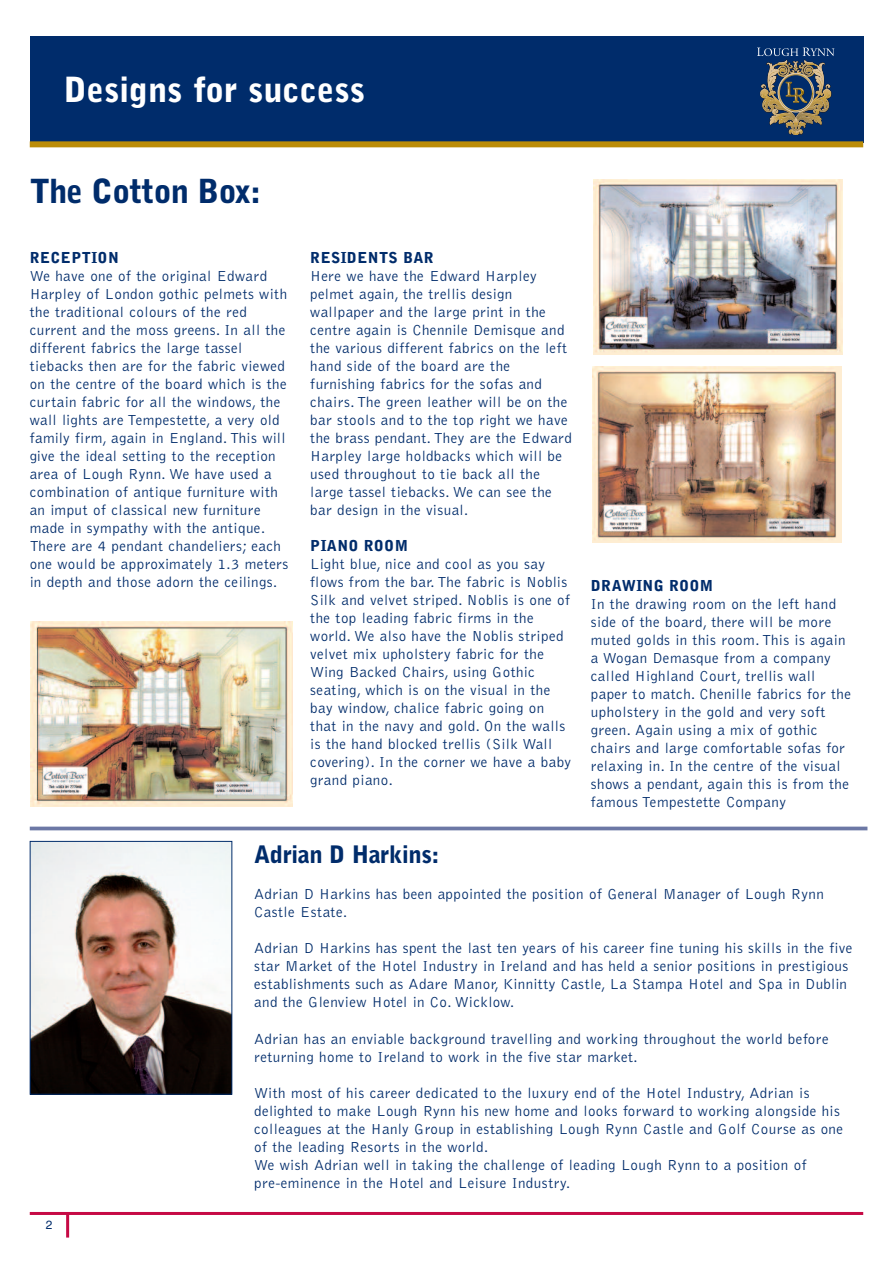
<style>
.page{position:relative;width:893px;height:1263px;background:#fff}
.page>*{position:absolute;margin:0;border:0;box-sizing:border-box;transform-origin:0 0}
.t1{font:900 34.5px "Bell Gothic";color:#fff}
.t2{font:900 33px "Bell Gothic";letter-spacing:-.03em;color:#002c6b}
.t3{font:900 24px "Bell Gothic";letter-spacing:-.015em;color:#002c6b}
.t4{font:300 15px/18px "Bell Gothic";letter-spacing:.03em;color:#002c6b}
.t5{font:900 15px "Bell Gothic";letter-spacing:.03em;color:#002c6b}
.t6{font:12px "Helvetica";color:#002c6b}
</style>
<div class="page">
<img style="left:32px;top:843px;width:198px;height:249px">
<div style="left:30px;top:841px;width:202px;height:253px;border:1px solid #002c6b"></div>
<div style="left:30px;top:36px;width:833px;height:106px;background:#002c6b"></div>
<div style="left:30px;top:141px;width:833px;height:6px;background:#bb8c07"></div>
<img style="left:757px;top:48px;width:77px;height:87px">
<hr style="left:30px;top:1212px;width:833px;height:3px;background:#c60a45">
<hr style="left:66px;top:1213px;width:3px;height:24px;background:#c60a45">
<hr style="left:30px;top:827px;width:837px;height:3px;background:#6c78a5">
<img style="left:31px;top:621px;width:262px;height:185px">
<img style="left:594px;top:179px;width:249px;height:176px">
<img style="left:593px;top:366px;width:248px;height:176px">
<h1 class="t1" style="left:64px;top:77px;width:303px">Designs for success</h1>
<h2 class="t2" style="left:30px;top:179px;width:233px">The Cotton Box:</h2>
<p class="t5" style="left:30px;top:252px;width:91px">RECEPTION</p>
<p class="t4" style="left:30px;top:268px;width:260px">We have one of the original Edward Harpley of London gothic pelmets with the traditional colours of the red current and the moss greens. In all the different fabrics the large tassel tiebacks then are for the fabric viewed on the centre of the board which is the curtain fabric for all the windows, the wall lights are Tempestette, a very old family firm, again in England. This will give the ideal setting to the reception area of Lough Rynn. We have used a combination of antique furniture with an imput of classical new furniture made in sympathy with the antique.<br>There are 4 pendant chandeliers; each one would be approximately 1.3 meters in depth and those adorn the ceilings.</p>
<p class="t5" style="left:310px;top:252px;width:125px">RESIDENTS BAR</p>
<p class="t4" style="left:310px;top:267px;width:263px">Here we have the Edward Harpley pelmet again, the trellis design wallpaper and the large print in the centre again is Chennile Demisque and the various different fabrics on the left hand side of the board are the furnishing fabrics for the sofas and chairs. The green leather will be on the bar stools and to the top right we have the brass pendant. They are the Edward Harpley large holdbacks which will be used throughout to tie back all the large tassel tiebacks. We can see the bar design in the visual.</p>
<p class="t5" style="left:310px;top:540px;width:99px">PIANO ROOM</p>
<p class="t4" style="left:310px;top:555px;width:262px">Light blue, nice and cool as you say flows from the bar. The fabric is Noblis Silk and velvet striped. Noblis is one of the top leading fabric firms in the world. We also have the Noblis striped velvet mix upholstery fabric for the Wing Backed Chairs, using Gothic seating, which is on the visual in the bay window, chalice fabric going on that in the navy and gold. On the walls is the hand blocked trellis (Silk Wall covering). In the corner we have a baby grand piano.</p>
<p class="t5" style="left:591px;top:580px;width:124px">DRAWING ROOM</p>
<p class="t4" style="left:591px;top:596px;width:262px">In the drawing room on the left hand side of the board, there will be more muted golds in this room. This is again a Wogan Demasque from a company called Highland Court, trellis wall paper to match. Chenille fabrics for the upholstery in the gold and very soft green. Again using a mix of gothic chairs and large comfortable sofas for relaxing in. In the centre of the visual shows a pendant, again this is from the famous Tempestette Company</p>
<p class="t6" style="left:46px;top:1221px;width:8px">2</p>
<h3 class="t3" style="left:254px;top:845px;width:187px">Adrian D Harkins:</h3>
<p class="t4" style="left:254px;top:885px;width:571px">Adrian D Harkins has been appointed the position of General Manager of Lough Rynn<br>Castle Estate.</p>
<p class="t4" style="left:254px;top:939px;width:600px">Adrian D Harkins has spent the last ten years of his career fine tuning his skills in the five star Market of the Hotel Industry in Ireland and has held a senior positions in prestigious establishments such as Adare Manor, Kinnitty Castle, La Stampa Hotel and Spa in Dublin and the Glenview Hotel in Co. Wicklow.</p>
<p class="t4" style="left:254px;top:1031px;width:576px">Adrian has an enviable background travelling and working throughout the world before returning home to Ireland to work in the five star market.</p>
<p class="t4" style="left:254px;top:1085px;width:590px">With most of his career dedicated to the luxury end of the Hotel Industry, Adrian is delighted to make Lough Rynn his new home and looks forward to working alongside his colleagues at the Hanly Group in establishing Lough Rynn Castle and Golf Course as one of the leading Resorts in the world.<br>We wish Adrian well in taking the challenge of leading Lough Rynn to a position of pre-eminence in the Hotel and Leisure Industry.</p>
</div>
